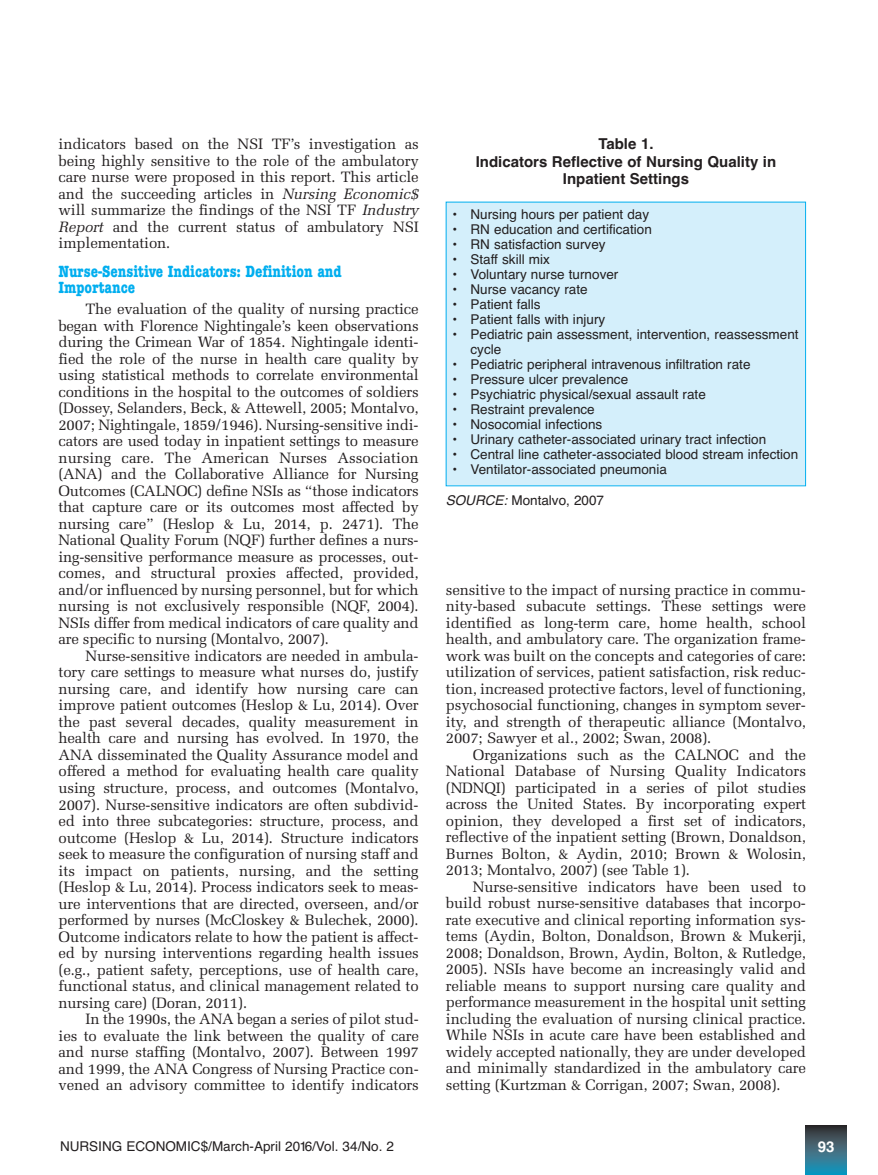
<style>
.page{position:relative;width:878px;height:1175px;background:#fff}
.page>*{position:absolute;margin:0;border:0;box-sizing:border-box;transform-origin:0 0}
.t1{font:700 condensed 16.5px/16.5px "American Typewriter";color:#00aeef}
.t2{font:15px/16.5px "Melior";letter-spacing:-.01em;color:#231f20;text-align:justify}
.t3{font:700 15px/17.2px "Helvetica";color:#231f20;text-align:center}
.t4{font:700 15px "Helvetica";color:#fff}
.t5{font:13.5px/15px "Helvetica";color:#231f20}
.s1{font-style:italic}
</style>
<div class="page">
<svg style="left:806px;top:1125px;width:40px;height:49px;background:#346779"></svg>
<div style="left:446px;top:202px;width:359px;height:283px;background:#d4effb"></div>
<p class="t2" style="left:58px;top:136px;width:362px">indicators based on the NSI TF’s investigation as being highly sensitive to the role of the ambulatory care nurse were proposed in this report. This article and the succeeding articles in <span class="s1">Nursing Economic$ </span>will summarize the findings of the NSI TF <span class="s1">Industry Report</span> and the current status of ambulatory NSI implementation.</p>
<p class="t1" style="left:58px;top:264px;width:284px">Nurse-Sensitive Indicators: Definition and<br>Importance</p>
<p class="t2" style="left:58px;top:301px;width:362px;text-indent:27px">The evaluation of the quality of nursing practice began with Florence Nightingale’s keen observations during the Crimean War of 1854. Nightingale identi&shy;fied the role of the nurse in health care quality by using statistical methods to correlate environmental conditions in the hospital to the outcomes of soldiers (Dossey, Selanders, Beck, &amp; Attewell, 2005; Montalvo, 2007; Nightingale, 1859/1946). Nursing-sensitive indi&shy;cators are used today in inpatient settings to measure nursing care. The American Nurses Association (ANA) and the Collaborative Alliance for Nursing Outcomes (CALNOC) define NSIs as “those indicators that capture care or its outcomes most affected by nursing care” (Heslop &amp; Lu, 2014, p. 2471). The National Quality Forum (NQF) further defines a nurs&shy;ing-sensitive performance measure as processes, out&shy;comes, and structural proxies affected, provided, and/or influenced by nursing personnel, but for which nursing is not exclusively responsible (NQF, 2004).<br>NSIs differ from medical indicators of care quality and are specific to nursing (Montalvo, 2007).</p>
<p class="t2" style="left:58px;top:647px;width:362px;text-indent:27px">Nurse-sensitive indicators are needed in ambula&shy;tory care settings to measure what nurses do, justify nursing care, and identify how nursing care can improve patient outcomes (Heslop &amp; Lu, 2014). Over the past several decades, quality measurement in health care and nursing has evolved. In 1970, the ANA disseminated the Quality Assurance model and offered a method for evaluating health care quality using structure, process, and outcomes (Montalvo, 2007). Nurse-sensitive indicators are often subdivid&shy;ed into three subcategories: structure, process, and outcome (Heslop &amp; Lu, 2014). Structure indicators seek to measure the configuration of nursing staff and its impact on patients, nursing, and the setting (Heslop &amp; Lu, 2014). Process indicators seek to meas&shy;ure interventions that are directed, overseen, and/or performed by nurses (McCloskey &amp; Bulechek, 2000).<br>Outcome indicators relate to how the patient is affect&shy;ed by nursing interventions regarding health issues (e.g., patient safety, perceptions, use of health care, functional status, and clinical management related to nursing care) (Doran, 2011).</p>
<p class="t2" style="left:59px;top:1010px;width:362px;text-indent:27px">In the 1990s, the ANA began a series of pilot stud&shy;ies to evaluate the link between the quality of care and nurse staffing (Montalvo, 2007). Between 1997 and 1999, the ANA Congress of Nursing Practice con&shy;vened an advisory committee to identify indicators</p>
<p class="t3" style="left:475px;top:135px;width:302px">Table 1.<br>Indicators Reflective of Nursing Quality in<br>Inpatient Settings</p>
<p class="t5" style="left:452px;top:206px;width:198px">• Nursing hours per patient day</p>
<p class="t5" style="left:452px;top:221px;width:201px">• RN education and certification</p>
<p class="t5" style="left:452px;top:236px;width:155px">• RN satisfaction survey</p>
<p class="t5" style="left:452px;top:251px;width:99px">• Staff skill mix</p>
<p class="t5" style="left:452px;top:266px;width:167px">• Voluntary nurse turnover</p>
<p class="t5" style="left:452px;top:281px;width:137px">• Nurse vacancy rate</p>
<p class="t5" style="left:452px;top:296px;width:90px">• Patient falls</p>
<p class="t5" style="left:452px;top:311px;width:154px">• Patient falls with injury</p>
<p class="t5" style="left:470px;top:326px;width:329px;text-indent:-18px">• Pediatric pain assessment, intervention, reassessment cycle</p>
<p class="t5" style="left:452px;top:356px;width:299px">• Pediatric peripheral intravenous infiltration rate</p>
<p class="t5" style="left:452px;top:371px;width:177px">• Pressure ulcer prevalence</p>
<p class="t5" style="left:452px;top:386px;width:255px">• Psychiatric physical/sexual assault rate</p>
<p class="t5" style="left:452px;top:401px;width:144px">• Restraint prevalence</p>
<p class="t5" style="left:452px;top:416px;width:151px">• Nosocomial infections</p>
<p class="t5" style="left:452px;top:431px;width:315px">• Urinary catheter-associated urinary tract infection</p>
<p class="t5" style="left:452px;top:446px;width:347px">• Central line catheter-associated blood stream infection</p>
<p class="t5" style="left:452px;top:461px;width:216px">• Ventilator-associated pneumonia</p>
<p class="t5" style="left:446px;top:493px;width:160px"><span class="s1">SOURCE:</span> Montalvo, 2007</p>
<p class="t2" style="left:446px;top:581px;width:362px">sensitive to the impact of nursing practice in commu&shy;nity-based subacute settings. These settings were identified as long-term care, home health, school health, and ambulatory care. The organization frame&shy;work was built on the concepts and categories of care: utilization of services, patient satisfaction, risk reduc&shy;tion, increased protective factors, level of functioning, psychosocial functioning, changes in symptom sever&shy;ity, and strength of therapeutic alliance (Montalvo, 2007; Sawyer et al., 2002; Swan, 2008).</p>
<p class="t2" style="left:446px;top:746px;width:362px;text-indent:27px">Organizations such as the CALNOC and the National Database of Nursing Quality Indicators (NDNQI) participated in a series of pilot studies across the United States. By incorporating expert opinion, they developed a first set of indicators, reflective of the inpatient setting (Brown, Donaldson, Burnes Bolton, &amp; Aydin, 2010; Brown &amp; Wolosin, 2013; Montalvo, 2007) (see Table 1).</p>
<p class="t2" style="left:446px;top:878px;width:362px;text-indent:27px">Nurse-sensitive indicators have been used to build robust nurse-sensitive databases that incorpo&shy;rate executive and clinical reporting information sys&shy;tems (Aydin, Bolton, Donaldson, Brown &amp; Mukerji, 2008; Donaldson, Brown, Aydin, Bolton, &amp; Rutledge, 2005). NSIs have become an increasingly valid and reliable means to support nursing care quality and performance measurement in the hospital unit setting including the evaluation of nursing clinical practice.<br>While NSIs in acute care have been established and widely accepted nationally, they are under developed and minimally standardized in the ambulatory care setting (Kurtzman &amp; Corrigan, 2007; Swan, 2008).</p>
<p class="t5" style="left:60px;top:1138px;width:335px">NURSING ECONOMIC$/March-April 2016/Vol. 34/No. 2</p>
<p class="t4" style="left:817px;top:1137px;width:18px">93</p>
</div>
